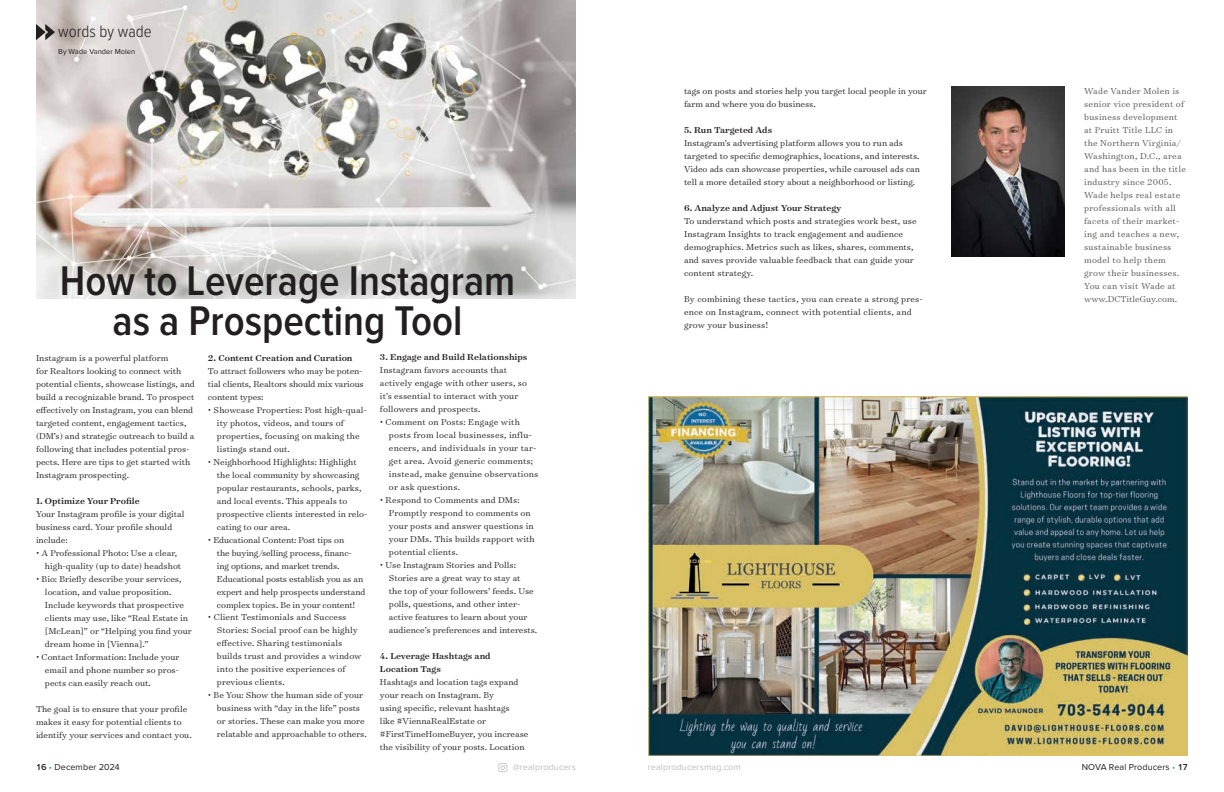
<style>
.page{position:relative;width:1224px;height:792px;background:#fff}
.page>*{position:absolute;margin:0;border:0;box-sizing:border-box;transform-origin:0 0}
.t1{font:600 43px/40px "Proxima Nova Cond";color:#231f20;text-align:center}
.t2{font:300 17px "Proxima Nova Cond";color:#231f20}
.t3{font:300 9.8px/13px "Surveyor Text";color:#231f20}
.t4{font:300 9.8px/13px "Surveyor Text";letter-spacing:.025em;color:#555452}
.t5{font:300 9.8px/13px "Surveyor Text";letter-spacing:.02em;color:#231f20}
.t6{font:500 9.8px/13px "Surveyor Text";color:#231f20}
.t7{font:9px "Proxima Nova";letter-spacing:.01em;color:#231f20}
.t8{font:9px "Proxima Nova";letter-spacing:.01em;color:#bcbec0}
.t9{font:7.5px "Proxima Nova";color:#231f20}
.s1{font-weight:600}
.s2{color:#19a8e0}
</style>
<div class="page">
<svg style="left:498px;top:763px;width:9px;height:9px"></svg>
<img style="left:36px;top:0;width:540px;height:298px">
<svg style="left:36px;top:24px;width:19px;height:16px"></svg>
<img style="left:951px;top:86px;width:114px;height:171px">
<img style="left:648px;top:396px;width:540px;height:360px">
<h2 class="t2" style="left:58px;top:24px;width:95px">words by wade</h2>
<p class="t9" style="left:58px;top:47px;width:78px">By Wade Vander Molen</p>
<h1 class="t1" style="left:60px;top:263px;width:457px">How to Leverage Instagram as a Prospecting Tool</h1>
<p class="t3" style="left:36px;top:351px;width:160px">Instagram is a powerful platform<br>for Realtors looking to connect with potential clients, showcase listings, and build a recognizable brand. To prospect effectively on Instagram, you can blend targeted content, engagement tactics, (DM’s) and strategic outreach to build a following that includes potential pros&shy;pects. Here are tips to get started with Instagram prospecting.</p>
<p class="t6" style="left:36px;top:494px;width:105px">1. Optimize Your Profile</p>
<p class="t3" style="left:36px;top:507px;width:150px">Your Instagram profile is your digital business card. Your profile should include:</p>
<p class="t3" style="left:45px;top:546px;width:138px;text-indent:-9px">• A Professional Photo: Use a clear, high-quality (up to date) headshot</p>
<p class="t3" style="left:45px;top:572px;width:148px;text-indent:-9px">• Bio: Briefly describe your services, location, and value proposition.<br>Include keywords that prospective clients may use, like “Real Estate in [McLean]” or “Helping you find your dream home in [Vienna].”</p>
<p class="t3" style="left:45px;top:650px;width:136px;text-align:justify;text-indent:-9px">• Contact Information: Include your email and phone number so pros&shy;pects can easily reach out.</p>
<p class="t3" style="left:36px;top:702px;width:157px">The goal is to ensure that your profile makes it easy for potential clients to identify your services and contact you.</p>
<p class="t6" style="left:208px;top:351px;width:146px">2. Content Creation and Curation</p>
<p class="t3" style="left:208px;top:364px;width:157px">To attract followers who may be poten&shy;tial clients, Realtors should mix various content types:</p>
<p class="t3" style="left:217px;top:403px;width:151px;text-indent:-9px">• Showcase Properties: Post high-qual&shy;ity photos, videos, and tours of properties, focusing on making the listings stand out.</p>
<p class="t3" style="left:217px;top:455px;width:152px;text-indent:-9px">• Neighborhood Highlights: Highlight the local community by showcasing popular restaurants, schools, parks, and local events. This appeals to prospective clients interested in relo&shy;cating to our area.</p>
<p class="t3" style="left:217px;top:533px;width:150px;text-indent:-9px">• Educational Content: Post tips on<br>the buying/selling process, financ&shy;ing options, and market trends.<br>Educational posts establish you as an expert and help prospects understand complex topics. Be in your content!</p>
<p class="t3" style="left:217px;top:611px;width:146px;text-indent:-9px">• Client Testimonials and Success<br>Stories: Social proof can be highly effective. Sharing testimonials builds trust and provides a window into the positive experiences of previous clients.</p>
<p class="t3" style="left:217px;top:689px;width:151px;text-indent:-9px">• Be You: Show the human side of your business with “day in the life” posts or stories. These can make you more relatable and approachable to others.</p>
<p class="t6" style="left:380px;top:351px;width:149px">3. Engage and Build Relationships</p>
<p class="t3" style="left:380px;top:364px;width:149px">Instagram favors accounts that actively engage with other users, so it’s essential to interact with your followers and prospects.</p>
<p class="t5" style="left:389px;top:416px;width:151px;text-indent:-9px">• Comment on Posts: Engage with posts from local businesses, influ&shy;encers, and individuals in your tar&shy;get area. Avoid generic comments; instead, make genuine observations or ask questions.</p>
<p class="t3" style="left:389px;top:494px;width:147px;text-indent:-9px">• Respond to Comments and DMs:<br>Promptly respond to comments on your posts and answer questions in your DMs. This builds rapport with potential clients.</p>
<p class="t3" style="left:389px;top:559px;width:150px;text-indent:-9px">• Use Instagram Stories and Polls:<br>Stories are a great way to stay at<br>the top of your followers’ feeds. Use polls, questions, and other inter&shy;active features to learn about your audience’s preferences and interests.</p>
<p class="t6" style="left:380px;top:650px;width:112px">4. Leverage Hashtags and<br>Location Tags</p>
<p class="t3" style="left:380px;top:676px;width:150px">Hashtags and location tags expand your reach on Instagram. By<br>using specific, relevant hashtags<br>like #ViennaRealEstate or #FirstTimeHomeBuyer, you increase the visibility of your posts. Location</p>
<p class="t3" style="left:684px;top:85px;width:244px">tags on posts and stories help you target local people in your farm and where you do business.</p>
<p class="t6" style="left:684px;top:124px;width:90px">5. Run Targeted Ads</p>
<p class="t3" style="left:684px;top:137px;width:238px">Instagram’s advertising platform allows you to run ads targeted to specific demographics, locations, and interests.<br>Video ads can showcase properties, while carousel ads can tell a more detailed story about a neighborhood or listing.</p>
<p class="t6" style="left:684px;top:202px;width:159px">6. Analyze and Adjust Your Strategy</p>
<p class="t3" style="left:684px;top:215px;width:234px">To understand which posts and strategies work best, use Instagram Insights to track engagement and audience demographics. Metrics such as likes, shares, comments, and saves provide valuable feedback that can guide your content strategy.</p>
<p class="t5" style="left:684px;top:293px;width:240px">By combining these tactics, you can create a strong pres&shy;ence on Instagram, connect with potential clients, and grow your business!</p>
<p class="t4" style="left:1084px;top:85px;width:103px">Wade Vander Molen is senior vice president of business development at Pruitt Title LLC in the Northern Virginia/<br>Washington, D.C., area and has been in the title industry since 2005.<br>Wade helps real estate professionals with all facets of their market&shy;ing and teaches a new, sustainable business model to help them grow their businesses.<br>You can visit Wade at www.DCTitleGuy.com.</p>
<p class="t7" style="left:36px;top:762px;width:85px"><span class="s1">16</span> <span class="s2">•</span> December 2024</p>
<p class="t8" style="left:513px;top:762px;width:65px">@realproducers</p>
<p class="t8" style="left:648px;top:762px;width:94px">realproducersmag.com</p>
<p class="t7" style="left:1082px;top:762px;width:108px">NOVA Real Producers <span class="s2">•</span> <span class="s1">17</span></p>
</div>
